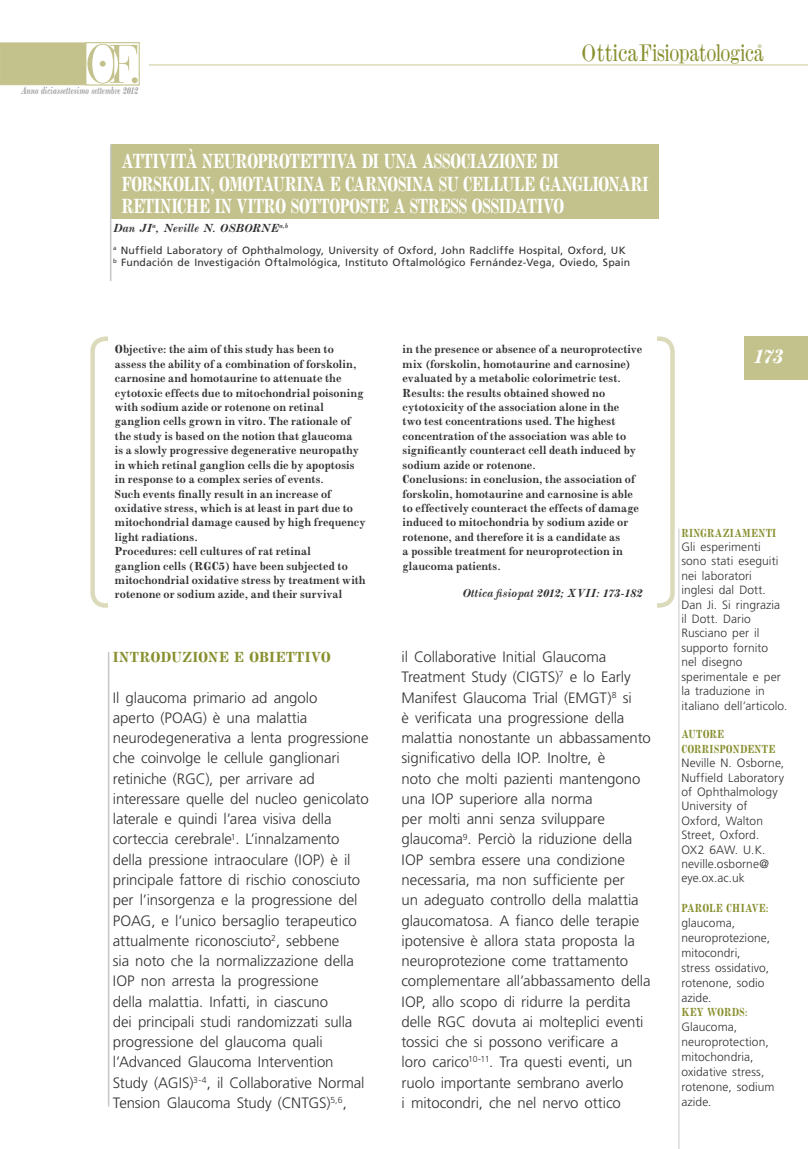
<style>
.page{position:relative;width:808px;height:1149px;background:#fff}
.page>*{position:absolute;margin:0;border:0;box-sizing:border-box;transform-origin:0 0}
.t1{font:expanded 22.5px "Modern MT Std";letter-spacing:-.015em;color:#888f2e;scale:.8 1}
.t2{font:700 21px/22.5px "Modern MT Std";letter-spacing:-.03em;color:#fff;scale:.8 1}
.t3{font:italic 700 21px "Modern MT Std";color:#fff}
.t4{font:300 15px/20.2px "Frutiger LT Std";letter-spacing:-.005em;color:#323235}
.t5{font:700 15px "Modern MT Std";letter-spacing:.01em;color:#888f2e}
.t6{font:700 12px/14.4px "Modern MT Std";letter-spacing:.015em;color:#323235}
.t7{font:300 12px/14.4px "Frutiger LT Std";letter-spacing:.005em;color:#323235}
.t8{font:700 12px/14.4px "Modern MT Std";letter-spacing:.025em;color:#888f2e;scale:.85 1}
.t9{font:italic 700 12px "Modern MT Std";letter-spacing:-.01em;color:#323235}
.t10{font:10.5px/12.6px "Frutiger LT Std";letter-spacing:.015em;color:#323235}
.t11{font:italic 700 10.5px "Modern MT Std";letter-spacing:-.01em;color:#9b9b9f;scale:.75 1}
.t12{font:expanded 5.25px "Modern MT Std";color:#888f2e}
.s1{color:#fff}
</style>
<div class="page">
<div style="left:111px;top:144px;width:548px;height:75px;background:#c3c28c"></div>
<div style="left:744px;top:336px;width:64px;height:43px;background:#c3c28c"></div>
<hr style="left:110px;top:144px;width:1px;height:137px;background:#c5c7c9">
<hr style="left:149px;top:64px;width:659px;height:2px;background:#dbdbbb">
<div style="left:0;top:43px;width:139px;height:42px;background:#c3c28c"></div>
<svg style="left:86px;top:43px;width:53px;height:42px"></svg>
<svg style="left:87px;top:44px;width:51px;height:40px"></svg>
<hr style="left:108px;top:651px;width:1px;height:455px;background:#c5c7c9">
<hr style="left:678px;top:528px;width:1px;height:620px;background:#c5c7c9">
<p class="t11" style="left:21px;top:84px;width:158px">Anno diciassettesimo settembre 2012</p>
<p class="t12" style="left:758px;top:42px;width:6px">®</p>
<h1 class="t1" style="left:581px;top:39px;width:230px">OtticaFisiopatologica</h1>
<h2 class="t2" style="left:121px;top:150px;width:661px">Attività neuroprotettiva di una associazione di forskolin, omotaurina e carnosina su cellule ganglionari retiniche in vitro sottoposte a stress ossidativo</h2>
<p class="t9" style="left:113px;top:221px;width:117px">Dan Ji<sup>a</sup>, Neville N. Osb</p>
<p class="t9" style="left:244px;top:221px;width:45px">orne<sup>a,b</sup></p>
<p class="t10" style="left:113px;top:243px;width:519px"><sup>a</sup> Nuffield Laboratory of Ophthalmology, University of Oxford, John Radcliffe Hospital, Oxford, UK <sup>b</sup> Fundación de Investigación Oftalmológica, Instituto Oftalmológico Fernández-Vega, Oviedo, Spain</p>
<p class="t6" style="left:115px;top:342px;width:252px">Objective: the aim of this study has been to assess the ability of a combination of forskolin, carnosine and homotaurine to attenuate the cytotoxic effects due to mitochondrial poisoning with sodium azide or rotenone on retinal ganglion cells grown in vitro. The rationale of the study is based on the notion that glaucoma<br>is a slowly progressive degenerative neuropathy in which retinal ganglion cells die by apoptosis in response to a complex series of events.<br>Such events finally result in an increase of oxidative stress, which is at least in part due to mitochondrial damage caused by high frequency light radiations.<br>Procedures: cell cultures of rat retinal<br>ganglion cells (RGC</p>
<p class="t6" style="left:115px;top:558px;width:252px;text-indent:104px">5) have been subjected to mitochondrial oxidative stress by treatment with rotenone or sodium azide, and their survival</p>
<p class="t5" style="left:113px;top:647px;width:220px">Introduzione e obiettivo</p>
<p class="t4" style="left:113px;top:687px;width:257px">Il glaucoma primario ad angolo<br>aperto (POAG) è una malattia neurodegenerativa a lenta progressione che coinvolge le cellule ganglionari retiniche (RGC), per arrivare ad interessare quelle del nucleo genicolato laterale e quindi l’area visiva della corteccia cerebrale<sup>1</sup>. L’innalzamento della pressione intraoculare (IOP) è il principale fattore di rischio conosciuto per l’insorgenza e la progressione del POAG, e l’unico bersaglio terapeutico attualmente riconosciuto<sup>2</sup>, sebbene<br>sia noto che la normalizzazione della IOP non arresta la progressione<br>della malattia. Infatti, in ciascuno<br>dei principali studi randomizzati sulla progressione del glaucoma quali l’Advanced Glaucoma Intervention Study (AGIS)<sup>3-4</sup>, il Collaborative Normal Tension Glaucoma Study (CNTGS)<sup>5,6</sup>,</p>
<p class="t6" style="left:403px;top:342px;width:241px">in the presence or absence of a neuroprotective mix (forskolin, homotaurine and carnosine) evaluated by a metabolic colorimetric test.<br>Results: the results obtained showed no cytotoxicity of the association alone in the<br>two test concentrations used. The highest concentration of the association was able to significantly counteract cell death induced by sodium azide or rotenone.<br>Conclusions: in conclusion, the association of forskolin, homotaurine and carnosine is able to effectively counteract the effects of damage induced to mitochondria by sodium azide or rotenone, and therefore it is a candidate as<br>a possible treatment for neuroprotection in glaucoma patients.</p>
<p class="t9" style="left:463px;top:585px;width:181px">Ottica fisiopat 2012; XVII: 173-182</p>
<p class="t4" style="left:401px;top:646px;width:251px">il Collaborative Initial Glaucoma Treatment Study (CIGTS)<sup>7</sup> e lo Early Manifest Glaucoma Trial (EMGT)<sup>8</sup> si<br>è verificata una progressione della malattia nonostante un abbassamento significativo della IOP. Inoltre, è<br>noto che molti pazienti mantengono una IOP superiore alla norma<br>per molti anni senza sviluppare glaucoma<sup>9</sup>. Perciò la riduzione della IOP sembra essere una condizione necessaria, ma non sufficiente per<br>un adeguato controllo della malattia glaucomatosa. A fianco delle terapie ipotensive è allora stata proposta la neuroprotezione come trattamento complementare all’abbassamento della IOP, allo scopo di ridurre la perdita delle RGC dovuta ai molteplici eventi tossici che si possono verificare a<br>loro carico<sup>10-11</sup>. Tra questi eventi, un ruolo importante sembrano averlo<br>i mitocondri, che nel nervo ottico</p>
<h2 class="t3" style="left:753px;top:344px;width:31px">173</h2>
<p class="t8" style="left:681px;top:525px;width:9px">RINGRAZIAMENTI</p>
<p class="t7" style="left:681px;top:539px;width:108px">Gli esperimenti sono stati eseguiti nei laboratori<br>inglesi dal Dott.<br>Dan Ji. Si ringrazia il Dott. Dario<br>Rusciano per il supporto fornito<br>nel disegno sperimentale e per la traduzione in italiano dell’articolo.</p>
<p class="t8" style="left:681px;top:726px;width:116px">autore corrispondente<span class="s1">:</span></p>
<p class="t7" style="left:681px;top:755px;width:104px">Neville N. Osborne,<br>Nuffield Laboratory of Ophthalmology<br>University of<br>Oxford, Walton<br>Street, Oxford.<br>OX2 6AW. U.K. neville.osborne@ eye.ox.ac.uk</p>
<p class="t8" style="left:681px;top:900px;width:104px">parole chiave:</p>
<p class="t7" style="left:681px;top:915px;width:90px;line-height:15px">glaucoma, neuroprotezione, mitocondri, stress ossidativo, rotenone, sodio azide.</p>
<p class="t8" style="left:681px;top:1004px;width:80px">key words:</p>
<p class="t7" style="left:681px;top:1019px;width:95px;line-height:15px">Glaucoma, neuroprotection, mitochondria, oxidative stress, rotenone, sodium azide.</p>
</div>
